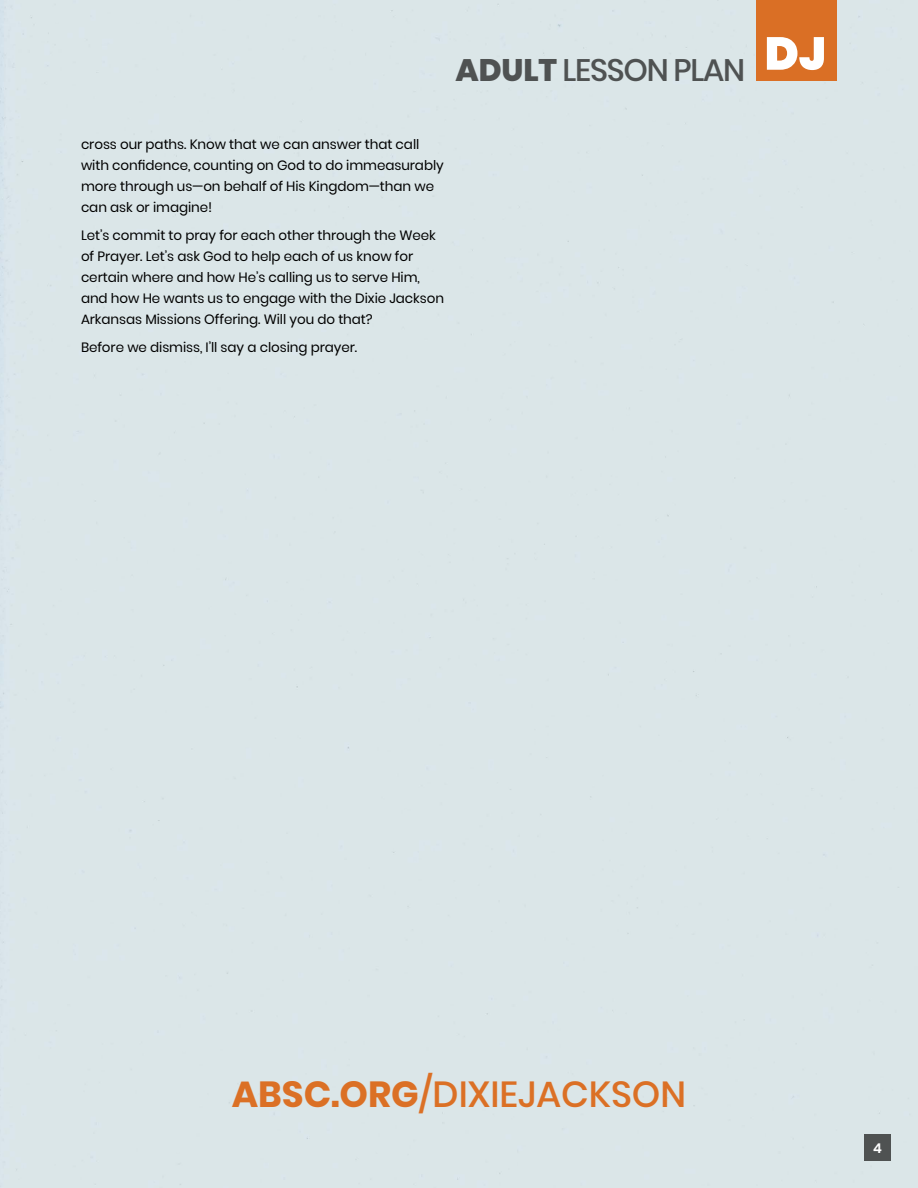
<style>
.page{position:relative;width:918px;height:1188px;background:#fff}
.page>*{position:absolute;margin:0;border:0;box-sizing:border-box;transform-origin:0 0}
.t1{font:500 36.15px "Poppins";color:#db7025}
.t2{font:500 31.05px "Poppins";letter-spacing:-.04em;color:#4f5252}
.t3{font:13.5px/21px "Poppins";letter-spacing:-.005em;color:#000}
.t4{font:600 13.5px "Poppins";color:#fff}
.s1{font-weight:800}
.s2{font-weight:700}
</style>
<div class="page">
<div style="left:756px;top:0;width:81px;height:81px;background:#da6f25"></div>
<svg style="left:767px;top:37px;width:57px;height:33px"></svg>
<div style="left:864px;top:1134px;width:27px;height:27px;background:#4f5252"></div>
<h2 class="t2" style="left:456px;top:52px;width:291px"><span class="s1">adult</span> LESSON PLAN</h2>
<p class="t3" style="left:81px;top:134px;width:364px">cross our paths. Know that we can answer that call with confidence, counting on God to do immeasurably more through us—on behalf of His Kingdom—than we can ask or imagine!</p>
<p class="t3" style="left:81px;top:225px;width:365px">Let’s commit to pray for each other through the Week of Prayer. Let’s ask God to help each of us know for certain where and how He’s calling us to serve Him, and how He wants us to engage with the Dixie Jackson Arkansas Missions Offering. Will you do that?</p>
<p class="t3" style="left:81px;top:337px;width:278px">Before we dismiss, I’ll say a closing prayer.</p>
<h1 class="t1" style="left:232px;top:1073px;width:456px"><span class="s2">ABSC.ORG</span>/DIXIEJACKSON</h1>
<p class="t4" style="left:873px;top:1140px;width:10px">4</p>
</div>
